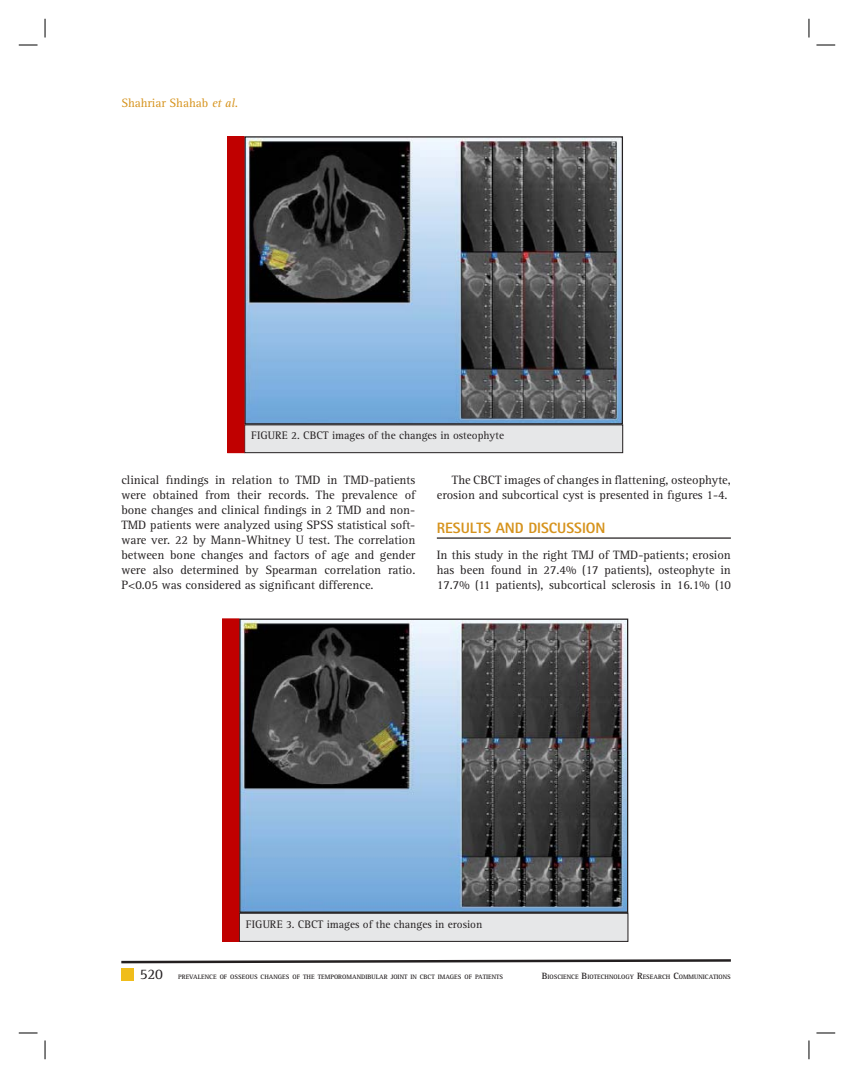
<style>
.page{position:relative;width:854px;height:1078px;background:#fff}
.page>*{position:absolute;margin:0;border:0;box-sizing:border-box;transform-origin:0 0}
.t1{font:800 15px "Rotis Sans Serif Std";color:#d6931d}
.t2{font:15px "Rotis Serif Std";color:#231f20}
.t3{font:12.5px/15px "Rotis Serif Std";color:#231f20;text-align:justify}
.t4{font:12.5px "Rotis Serif Std";color:#d6931d}
.t5{font:11.25px "Rotis Serif Std";color:#231f20}
.t6{font:700 6.5px "Rotis Serif Std";color:#231f20}
.s1{font-style:italic}
.s2{font-size:9.38px}
</style>
<div class="page">
<div style="left:121px;top:968px;width:13px;height:13px;background:#f0bd1b"></div>
<svg style="left:121px;top:959px;width:610px;height:5px"></svg>
<div style="left:244px;top:425px;width:378px;height:28px;background:#e6e7e8"></div>
<div style="left:244px;top:425px;width:379px;height:28px;border:1px solid #231f20"></div>
<img style="left:246px;top:138px;width:375px;height:285px">
<div style="left:244px;top:136px;width:379px;height:289px;border:1px solid #231f20"></div>
<div style="left:228px;top:137px;width:16px;height:316px;background:#c00000"></div>
<div style="left:227px;top:136px;width:17px;height:317px;border:1px solid #c00000"></div>
<div style="left:239px;top:913px;width:388px;height:28px;background:#e6e7e8"></div>
<div style="left:239px;top:913px;width:389px;height:29px;border:1px solid #231f20"></div>
<img style="left:241px;top:621px;width:385px;height:290px">
<div style="left:239px;top:619px;width:389px;height:294px;border:1px solid #231f20"></div>
<div style="left:222px;top:619px;width:17px;height:322px;background:#c00000"></div>
<hr style="left:437px;top:537px;width:293px;height:2px;background:#231f20">
<svg style="left:19px;top:44px;width:19px;height:2px"></svg>
<svg style="left:816px;top:44px;width:19px;height:2px"></svg>
<svg style="left:19px;top:1032px;width:19px;height:2px"></svg>
<svg style="left:816px;top:1032px;width:19px;height:2px"></svg>
<svg style="left:44px;top:19px;width:2px;height:19px"></svg>
<svg style="left:44px;top:1040px;width:2px;height:19px"></svg>
<svg style="left:808px;top:19px;width:1px;height:19px"></svg>
<svg style="left:808px;top:1040px;width:1px;height:19px"></svg>
<p class="t4" style="left:121px;top:98px;width:119px">Shahriar Shahab <span class="s1">et al.</span></p>
<p class="t5" style="left:251px;top:431px;width:254px">FIGURE 2. CBCT images of the changes in osteophyte</p>
<p class="t3" style="left:121px;top:474px;width:295px">clinical findings in relation to TMD in TMD-patients were obtained from their records. The prevalence of bone changes and clinical findings in 2 TMD and non-TMD patients were analyzed using SPSS statistical soft&shy;ware ver. 22 by Mann-Whitney U test. The correlation between bone changes and factors of age and gender were also determined by Spearman correlation ratio.<br>P&lt;0.05 was considered as significant difference.</p>
<p class="t3" style="left:437px;top:474px;width:295px;text-align:right">The CBCT images of changes in flattening, osteophyte, erosion and subcortical cyst is presented in figures 1-4.</p>
<p class="t1" style="left:437px;top:522px;width:170px">RESULTS AND DISCUSSION</p>
<p class="t3" style="left:437px;top:549px;width:295px">In this study in the right TMJ of TMD-patients; erosion has been found in 27.4% (17 patients), osteophyte in 17.7% (11 patients), subcortical sclerosis in 16.1% (10</p>
<p class="t5" style="left:246px;top:919px;width:238px">FIGURE 3. CBCT images of the changes in erosion</p>
<p class="t2" style="left:140px;top:967px;width:25px">520</p>
<p class="t6" style="left:178px;top:974px;width:326px">PREVALENCE OF OSSEOUS CHANGES OF THE TEMPOROMANDIBULAR JOINT IN CBCT IMAGES OF PATIENTS</p>
<p class="t6" style="left:541px;top:974px;width:191px"><span class="s2">B</span>IOSCIENCE <span class="s2">B</span>IOTECHNOLOGY <span class="s2">R</span>ESEARCH <span class="s2">C</span>OMMUNICATIONS</p>
</div>
